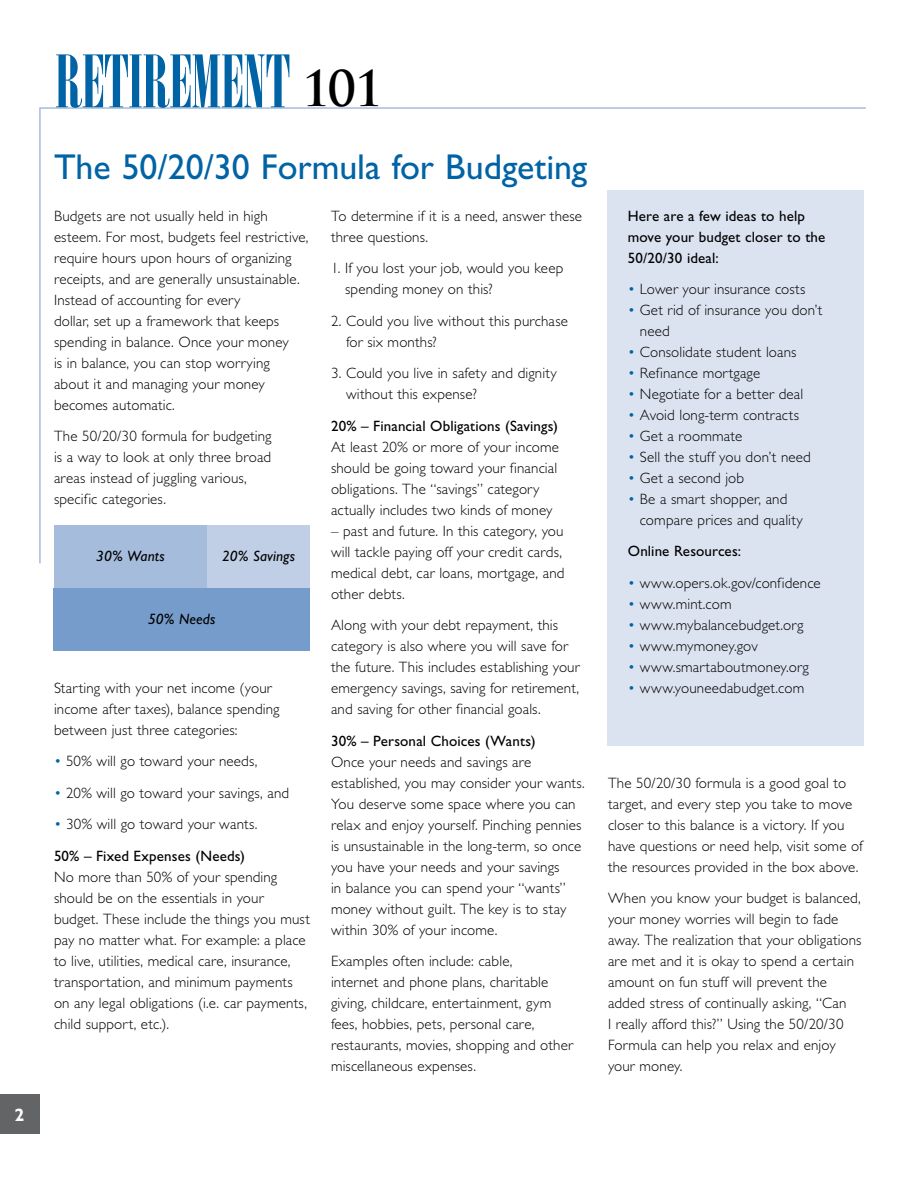
<style>
.page{position:relative;width:918px;height:1188px;background:#fff}
.page>*{position:absolute;margin:0;border:0;box-sizing:border-box;transform-origin:0 0}
.t1{font:72px "Onyx";color:#0063a5}
.t2{font:36px "Gill Sans Std";letter-spacing:-.005em;color:#0063a5}
.t3{font:700 18px "Gill Sans Std";color:#fff}
.t4{font:300 15px/21px "Gill Sans Std";letter-spacing:.01em;color:#000}
.t5{font:15px/21px "Gill Sans Std";letter-spacing:.01em;color:#000}
.t6{font:italic 15px "Gill Sans Std";letter-spacing:.005em;color:#000}
.s1{font-family:"Trajan Pro";font-weight:700;font-size:48px;color:#000}
.s2{color:#0063a5}
.s3{font-weight:400}
</style>
<div class="page">
<div style="left:0;top:1095px;width:39px;height:39px;background:#636466"></div>
<svg style="left:39px;top:107px;width:827px;height:457px"></svg>
<div style="left:607px;top:190px;width:257px;height:556px;background:#dce3f0"></div>
<div style="left:54px;top:525px;width:153px;height:63px;background:#a6bcdc"></div>
<div style="left:207px;top:525px;width:103px;height:63px;background:#c0cfe6"></div>
<div style="left:54px;top:588px;width:256px;height:63px;background:#759cca"></div>
<p class="t3" style="left:15px;top:1104px;width:11px">2</p>
<h1 class="t1" style="left:56px;top:40px;width:329px">RETIREMENT <span class="s1">101</span></h1>
<h2 class="t2" style="left:54px;top:146px;width:535px">The 50/20/30 Formula for Budgeting</h2>
<p class="t4" style="left:54px;top:205px;width:256px">Budgets are not usually held in high esteem. For most, budgets feel restrictive, require hours upon hours of organizing receipts, and are generally unsustainable.<br>Instead of accounting for every<br>dollar, set up a framework that keeps spending in balance. Once your money<br>is in balance, you can stop worrying<br>about it and managing your money becomes automatic.</p>
<p class="t4" style="left:54px;top:426px;width:219px">The 50/20/30 formula for budgeting is a way to look at only three broad areas instead of juggling various, specific categories.</p>
<p class="t4" style="left:331px;top:205px;width:253px">To determine if it is a need, answer these three questions.</p>
<p class="t4" style="left:345px;top:258px;width:220px;text-indent:-14px">1. If you lost your job, would you keep spending money on this?</p>
<p class="t4" style="left:346px;top:310px;width:223px;text-indent:-15px">2. Could you live without this purchase for six months?</p>
<p class="t4" style="left:346px;top:363px;width:212px;text-indent:-15px">3. Could you live in safety and dignity without this expense?</p>
<p class="t5" style="left:331px;top:415px;width:228px">20% – Financial Obligations (Savings)</p>
<p class="t4" style="left:331px;top:436px;width:230px">At least 20% or more of your income should be going toward your financial obligations. The “savings” category actually includes two kinds of money</p>
<p class="t4" style="left:331px;top:520px;width:235px">– past and future. In this category, you will tackle paying off your credit cards, medical debt, car loans, mortgage, and other debts.</p>
<p class="t4" style="left:331px;top:615px;width:250px">Along with your debt repayment, this category is also where you will save for the future. This includes establishing your emergency savings, saving for retirement, and saving for other financial goals.</p>
<p class="t5" style="left:331px;top:730px;width:206px">30% – Personal Choices (Wants)</p>
<p class="t4" style="left:331px;top:751px;width:255px">Once your needs and savings are established, you may consider your wants.<br>You deserve some space where you can relax and enjoy yourself. Pinching pennies is unsustainable in the long-term, so once you have your needs and your savings<br>in balance you can spend your “wants” money without guilt. The key is to stay within 30% of your income.</p>
<p class="t4" style="left:331px;top:951px;width:244px">Examples often include: cable,<br>internet and phone plans, charitable giving, childcare, entertainment, gym fees, hobbies, pets, personal care, restaurants, movies, shopping and other miscellaneous expenses.</p>
<p class="t6" style="left:96px;top:547px;width:70px">30% Wants</p>
<p class="t6" style="left:222px;top:547px;width:74px">20% Savings</p>
<p class="t6" style="left:148px;top:610px;width:69px">50% Needs</p>
<p class="t4" style="left:54px;top:678px;width:227px">Starting with your net income (your income after taxes), balance spending between just three categories:</p>
<p class="t4" style="left:54px;top:751px;width:205px"><span class="s2">•</span> 50% will go toward your needs,</p>
<p class="t4" style="left:54px;top:783px;width:237px"><span class="s2">•</span> 20% will go toward your savings, and</p>
<p class="t4" style="left:54px;top:809px;width:205px;line-height:31.5px"><span class="s2">•</span> 30% will go toward your wants.<br><span class="s3">50% – Fixed Expenses (Needs)</span></p>
<p class="t4" style="left:54px;top:867px;width:257px">No more than 50% of your spending should be on the essentials in your budget. These include the things you must pay no matter what. For example: a place to live, utilities, medical care, insurance, transportation, and minimum payments on any legal obligations (i.e. car payments, child support, etc.).</p>
<p class="t5" style="left:628px;top:205px;width:199px">Here are a few ideas to help move your budget closer to the<br>50/20/30 ideal:</p>
<p class="t4" style="left:628px;top:279px;width:179px"><span class="s2">•</span> Lower your insurance costs</p>
<p class="t4" style="left:640px;top:300px;width:184px;text-indent:-12px"><span class="s2">•</span> Get rid of insurance you don’t need</p>
<p class="t4" style="left:628px;top:342px;width:170px"><span class="s2">•</span> Consolidate student loans</p>
<p class="t4" style="left:628px;top:363px;width:134px"><span class="s2">•</span> Refinance mortgage</p>
<p class="t4" style="left:628px;top:384px;width:177px"><span class="s2">•</span> Negotiate for a better deal</p>
<p class="t4" style="left:628px;top:405px;width:173px"><span class="s2">•</span> Avoid long-term contracts</p>
<p class="t4" style="left:628px;top:426px;width:116px"><span class="s2">•</span> Get a roommate</p>
<p class="t4" style="left:628px;top:447px;width:185px"><span class="s2">•</span> Sell the stuff you don’t need</p>
<p class="t4" style="left:628px;top:468px;width:118px"><span class="s2">•</span> Get a second job</p>
<p class="t4" style="left:640px;top:489px;width:164px;text-indent:-12px"><span class="s2">•</span> Be a smart shopper, and compare prices and quality</p>
<p class="t5" style="left:628px;top:541px;width:115px">Online Resources:</p>
<p class="t4" style="left:628px;top:573px;width:195px"><span class="s2">•</span> www.opers.ok.gov/confidence</p>
<p class="t4" style="left:628px;top:594px;width:105px"><span class="s2">•</span> www.mint.com</p>
<p class="t4" style="left:628px;top:615px;width:177px"><span class="s2">•</span> www.mybalancebudget.org</p>
<p class="t4" style="left:628px;top:636px;width:131px"><span class="s2">•</span> www.mymoney.gov</p>
<p class="t4" style="left:628px;top:657px;width:183px"><span class="s2">•</span> www.smartaboutmoney.org</p>
<p class="t4" style="left:628px;top:678px;width:178px"><span class="s2">•</span> www.youneedabudget.com</p>
<p class="t4" style="left:608px;top:772px;width:256px">The 50/20/30 formula is a good goal to target, and every step you take to move closer to this balance is a victory. If you have questions or need help, visit some of the resources provided in the box above.</p>
<p class="t4" style="left:608px;top:888px;width:255px">When you know your budget is balanced, your money worries will begin to fade away. The realization that your obligations are met and it is okay to spend a certain amount on fun stuff will prevent the added stress of continually asking, “Can<br>I really afford this?” Using the 50/20/30<br>Formula can help you relax and enjoy your money.</p>
</div>
